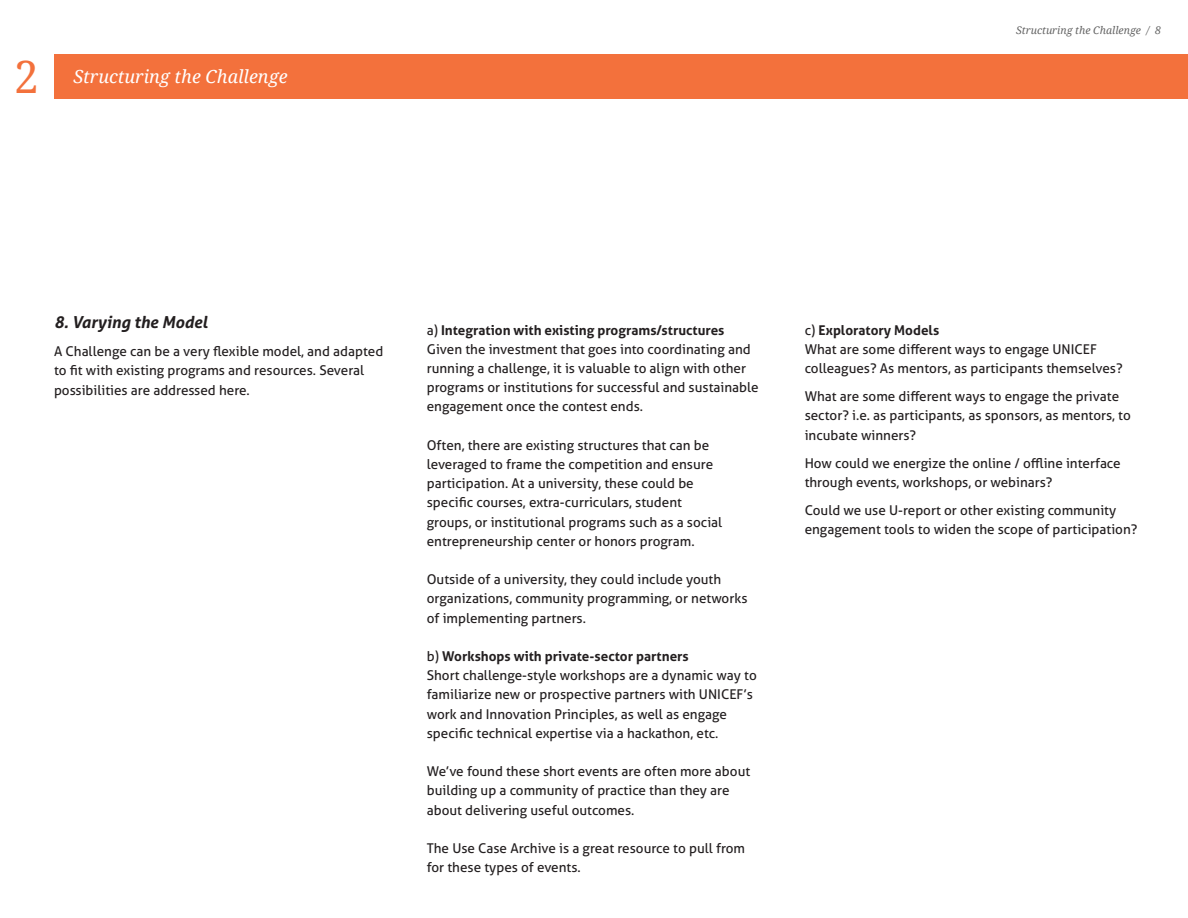
<style>
.page{position:relative;width:1188px;height:918px;background:#fff}
.page>*{position:absolute;margin:0;border:0;box-sizing:border-box;transform-origin:0 0}
.t1{font:44.25px "Droid Serif";color:#f3713c}
.t2{font:italic 18px "Droid Serif";color:#fff}
.t3{font:italic 700 16.5px "Aller";color:#231f20}
.t4{font:13.5px/19.2px "Aller";color:#231f20}
.t5{font:italic 10.5px "Droid Serif";color:#646464}
.s1{font-weight:700}
</style>
<div class="page">
<div style="left:54px;top:54px;width:1134px;height:45px;background:#f3713c"></div>
<h1 class="t1" style="left:15px;top:52px;width:26px">2</h1>
<h2 class="t2" style="left:74px;top:67px;width:216px">Structuring the Challenge</h2>
<p class="t5" style="left:1016px;top:24px;width:146px">Structuring the Challenge / 8</p>
<p class="t3" style="left:54px;top:312px;width:155px">8. Varying the Model</p>
<p class="t4" style="left:54px;top:342px;width:331px">A Challenge can be a very flexible model, and adapted to fit with existing programs and resources. Several possibilities are addressed here.</p>
<p class="t4" style="left:427px;top:320px;width:333px">a) <span class="s1">Integration with existing programs/structures </span>Given the investment that goes into coordinating and running a challenge, it is valuable to align with other programs or institutions for successful and sustainable engagement once the contest ends.</p>
<p class="t4" style="left:427px;top:435px;width:297px">Often, there are existing structures that can be leveraged to frame the competition and ensure participation. At a university, these could be specific courses, extra-curriculars, student groups, or institutional programs such as a social entrepreneurship center or honors program.</p>
<p class="t4" style="left:427px;top:570px;width:322px">Outside of a university, they could include youth organizations, community programming, or networks of implementing partners.</p>
<p class="t4" style="left:427px;top:647px;width:332px">b) <span class="s1">Workshops with private-sector partners<br></span>Short challenge-style workshops are a dynamic way to familiarize new or prospective partners with UNICEF’s work and Innovation Principles, as well as engage specific technical expertise via a hackathon, etc.</p>
<p class="t4" style="left:427px;top:762px;width:325px">We’ve found these short events are often more about building up a community of practice than they are about delivering useful outcomes.</p>
<p class="t4" style="left:427px;top:839px;width:320px">The Use Case Archive is a great resource to pull from for these types of events.</p>
<p class="t4" style="left:805px;top:320px;width:319px">c) <span class="s1">Exploratory Models<br></span>What are some different ways to engage UNICEF colleagues? As mentors, as participants themselves?</p>
<p class="t4" style="left:805px;top:387px;width:328px">What are some different ways to engage the private sector? i.e. as participants, as sponsors, as mentors, to incubate winners?</p>
<p class="t4" style="left:805px;top:453px;width:318px">How could we energize the online / offline interface through events, workshops, or webinars?</p>
<p class="t4" style="left:805px;top:501px;width:334px">Could we use U-report or other existing community engagement tools to widen the scope of participation?</p>
</div>
